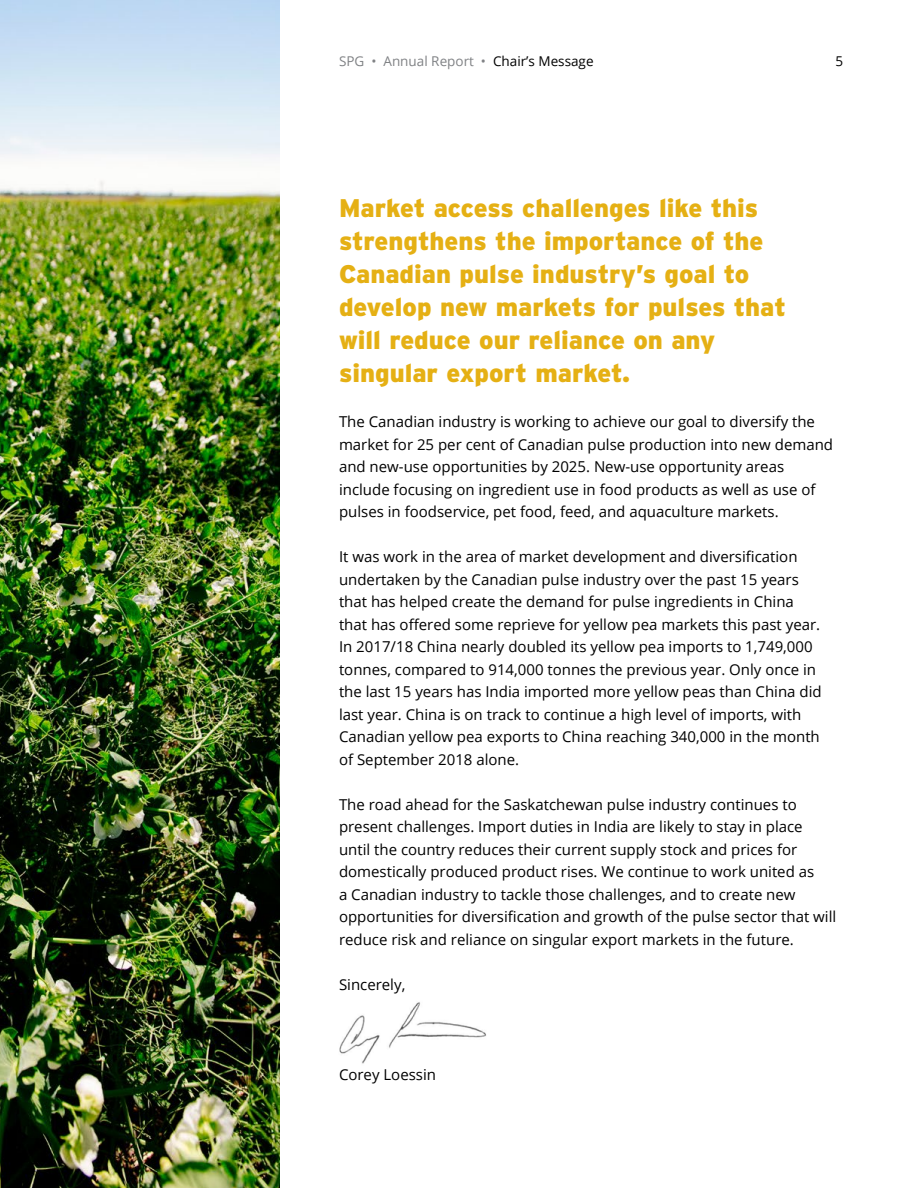
<style>
.page{position:relative;width:918px;height:1188px;background:#fff}
.page>*{position:absolute;margin:0;border:0;box-sizing:border-box;transform-origin:0 0}
.t1{font:900 25.5px/33px "Interstate";color:#e5b014}
.t2{font:15px/22.5px "Open Sans";color:#000}
.t3{font:13.5px "Open Sans";color:#808285}
.t4{font:13.5px "Open Sans";color:#000}
.s1{color:#000}
</style>
<div class="page">
<img style="left:0;top:0;width:280px;height:1188px">
<img style="left:339px;top:1002px;width:147px;height:62px">
<p class="t3" style="left:339px;top:52px;width:256px">SPG • Annual Report • <span class="s1">Chair’s Message</span></p>
<p class="t4" style="left:836px;top:52px;width:9px">5</p>
<h1 class="t1" style="left:339px;top:192px;width:449px">Market access challenges like this strengthens the importance of the<br>Canadian pulse industry’s goal to develop new markets for pulses that will reduce our reliance on any singular export market.</h1>
<p class="t2" style="left:339px;top:410px;width:496px">The Canadian industry is working to achieve our goal to diversify the market for 25 per cent of Canadian pulse production into new demand and new-use opportunities by 2025. New-use opportunity areas include focusing on ingredient use in food products as well as use of pulses in foodservice, pet food, feed, and aquaculture markets.</p>
<p class="t2" style="left:339px;top:545px;width:484px">It was work in the area of market development and diversification undertaken by the Canadian pulse industry over the past 15 years that has helped create the demand for pulse ingredients in China that has offered some reprieve for yellow pea markets this past year.<br>In 2017/18 China nearly doubled its yellow pea imports to 1,749,000 tonnes, compared to 914,000 tonnes the previous year. Only once in the last 15 years has India imported more yellow peas than China did last year. China is on track to continue a high level of imports, with Canadian yellow pea exports to China reaching 340,000 in the month of September 2018 alone.</p>
<p class="t2" style="left:339px;top:793px;width:499px">The road ahead for the Saskatchewan pulse industry continues to present challenges. Import duties in India are likely to stay in place until the country reduces their current supply stock and prices for domestically produced product rises. We continue to work united as<br>a Canadian industry to tackle those challenges, and to create new opportunities for diversification and growth of the pulse sector that will reduce risk and reliance on singular export markets in the future.</p>
<p class="t2" style="left:339px;top:973px;width:68px">Sincerely,</p>
<p class="t2" style="left:339px;top:1063px;width:99px">Corey Loessin</p>
</div>
